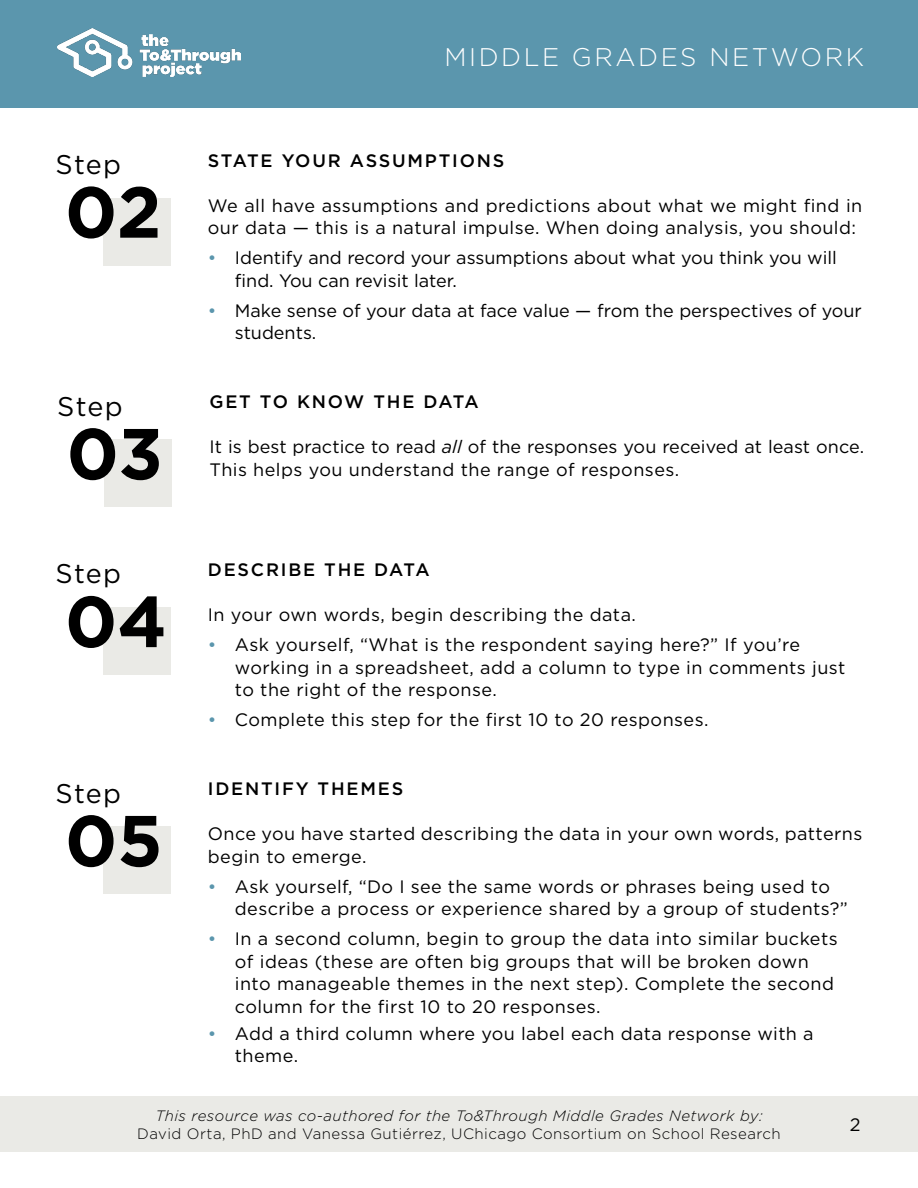
<style>
.page{position:relative;width:918px;height:1188px;background:#fff}
.page>*{position:absolute;margin:0;border:0;box-sizing:border-box;transform-origin:0 0}
.t1{font:700 72px "Gotham";letter-spacing:-.005em;color:#000}
.t2{font:27px "Gotham";letter-spacing:.045em;color:#000}
.t3{font:300 25.5px "Gotham";letter-spacing:.1em;color:#fff}
.t4{font:18px/22.5px "Gotham";letter-spacing:.025em;color:#000}
.t5{font:18px/22.5px "Gotham";color:#000}
.t6{font:18px/22.5px "Gotham";letter-spacing:.005em;color:#000}
.t7{font:500 18px "Gotham";letter-spacing:.1em;color:#000}
.t8{font:300 15px "Gotham";letter-spacing:.03em;color:#000}
.t9{font:italic 300 15px "Gotham";letter-spacing:.03em;color:#000}
.s1{color:#5b96ad}
.s2{font-style:italic}
</style>
<div class="page">
<div style="left:103px;top:198px;width:67px;height:67px;background:#eaeae6"></div>
<div style="left:0;top:0;width:918px;height:108px;background:#5b96ad"></div>
<img style="left:57px;top:28px;width:184px;height:49px">
<div style="left:105px;top:440px;width:67px;height:67px;background:#eaeae6"></div>
<div style="left:103px;top:608px;width:67px;height:67px;background:#eaeae6"></div>
<div style="left:103px;top:827px;width:67px;height:67px;background:#eaeae6"></div>
<div style="left:0;top:1096px;width:918px;height:56px;background:#eaeae6"></div>
<h3 class="t3" style="left:445px;top:41px;width:421px">MIDDLE GRADES NETWORK</h3>
<h2 class="t2" style="left:56px;top:147px;width:67px">Step</h2>
<h1 class="t1" style="left:65px;top:171px;width:98px">02</h1>
<p class="t7" style="left:208px;top:149px;width:298px">STATE YOUR ASSUMPTIONS</p>
<p class="t4" style="left:208px;top:194px;width:656px">We all have assumptions and predictions about what we might find in our data — this is a natural impulse. When doing analysis, you should:</p>
<p class="t5" style="left:235px;top:246px;width:604px;text-indent:-27px"><span class="s1">•</span> Identify and record your assumptions about what you think you will find. You can revisit later.</p>
<p class="t5" style="left:235px;top:299px;width:628px;text-indent:-27px"><span class="s1">•</span> Make sense of your data at face value — from the perspectives of your students.</p>
<h2 class="t2" style="left:57px;top:389px;width:67px">Step</h2>
<h1 class="t1" style="left:66px;top:412px;width:98px">03</h1>
<p class="t7" style="left:210px;top:390px;width:271px">GET TO KNOW THE DATA</p>
<p class="t6" style="left:210px;top:435px;width:656px">It is best practice to read <span class="s2">all</span> of the responses you received at least once.<br>This helps you understand the range of responses.</p>
<h2 class="t2" style="left:56px;top:557px;width:67px">Step</h2>
<h1 class="t1" style="left:65px;top:580px;width:104px">04</h1>
<p class="t7" style="left:208px;top:558px;width:223px">DESCRIBE THE DATA</p>
<p class="t4" style="left:208px;top:603px;width:430px">In your own words, begin describing the data.</p>
<p class="t4" style="left:235px;top:633px;width:612px;text-indent:-27px"><span class="s1">•</span> Ask yourself, “What is the respondent saying here?” If you’re working in a spreadsheet, add a column to type in comments just to the right of the response.</p>
<p class="t4" style="left:208px;top:708px;width:502px"><span class="s1">•</span> Complete this step for the first 10 to 20 responses.</p>
<h2 class="t2" style="left:56px;top:776px;width:67px">Step</h2>
<h1 class="t1" style="left:65px;top:799px;width:99px">05</h1>
<p class="t7" style="left:208px;top:777px;width:197px">IDENTIFY THEMES</p>
<p class="t4" style="left:208px;top:822px;width:656px">Once you have started describing the data in your own words, patterns begin to emerge.</p>
<p class="t4" style="left:235px;top:875px;width:614px;text-indent:-27px"><span class="s1">•</span> Ask yourself, “Do I see the same words or phrases being used to describe a process or experience shared by a group of students?”</p>
<p class="t4" style="left:235px;top:927px;width:604px;text-indent:-27px"><span class="s1">•</span> In a second column, begin to group the data into similar buckets of ideas (these are often big groups that will be broken down into manageable themes in the next step). Complete the second column for the first 10 to 20 responses.</p>
<p class="t4" style="left:235px;top:1022px;width:580px;text-indent:-27px"><span class="s1">•</span> Add a third column where you label each data response with a theme.</p>
<p class="t9" style="left:155px;top:1107px;width:609px">This resource was co-authored for the To&amp;Through Middle Grades Network by:</p>
<p class="t8" style="left:137px;top:1125px;width:645px">David Orta, PhD and Vanessa Gutiérrez, UChicago Consortium on School Research</p>
<p class="t4" style="left:850px;top:1113px;width:12px">2</p>
</div>
